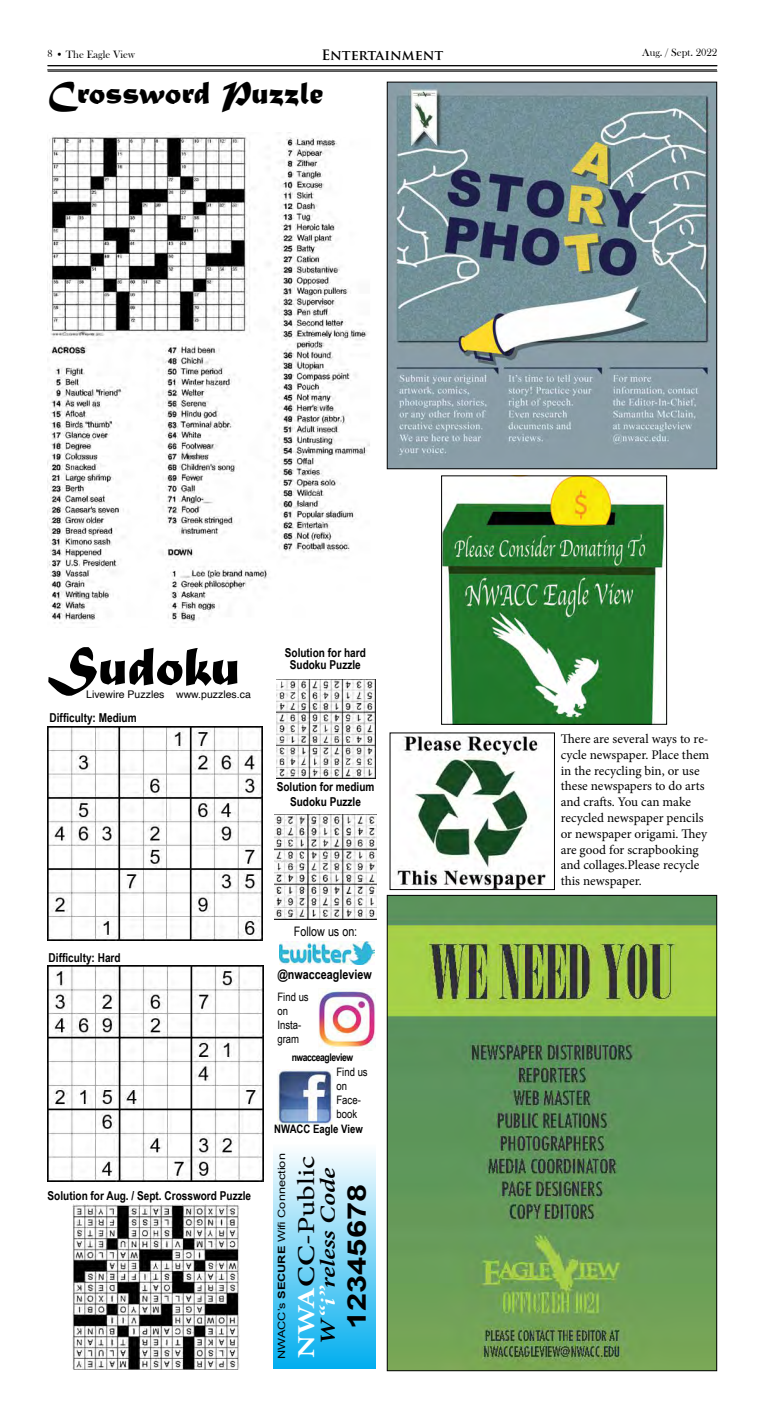
<style>
.page{position:relative;width:764px;height:1418px;background:#fff}
.page>*{position:absolute;margin:0;border:0;box-sizing:border-box;transform-origin:0 0}
.t1{font:56.7px "Matura MT Script Capitals";color:#000}
.t2{font:33.25px "Matura MT Script Capitals";color:#000}
.t3{font:700 25.72px "Arial";color:#000;scale:1.27 1}
.t4{font:24.32px "Minion Pro";color:#000;scale:1.27 1}
.t5{font:italic 600 21.44px "Minion Pro";letter-spacing:-.005em;color:#000;scale:1.27 1}
.t6{font:700 14px "Trajan Pro";color:#000}
.t7{font:13.12px/15.8px "Minion Pro";color:#000}
.t8{font:700 13.12px "Arial Narrow";color:#000}
.t9{font:13.12px "Arial Narrow";color:#000}
.t10{font:700 12.25px/14.7px "Arial Narrow";color:#000;text-align:center}
.t11{font:11.64px/14px "Arial Narrow";color:#000}
.t12{font:700 11.64px "Arial Narrow";color:#000}
.t13{font:10.94px "Bask Old Face";color:#000}
.t14{font:10.5px "Helvetica";color:#000}
.t15{font:700 10.5px "Arial Narrow";letter-spacing:-.04em;color:#000}
.t16{font:9.97px "Arial";color:#000;scale:1.27 1}
.s1{font-size:10.5px}
.s2{font-weight:700}
.s3{font-weight:700;color:#fff}
.s4{font-weight:600}
.s5{color:#fff}
</style>
<div class="page">
<hr style="left:47px;top:70px;width:670px;height:1px;background:#000">
<hr style="left:48px;top:65px;width:669px;height:1px;background:#000">
<hr style="left:48px;top:71px;width:669px;height:1px;background:#000">
<div style="left:274px;top:1144px;width:102px;height:224px;background:linear-gradient(to bottom,#fcfefe,#03afef)"></div>
<img style="left:73px;top:1204px;width:166px;height:165px">
<img style="left:274px;top:814px;width:103px;height:105px">
<img style="left:276px;top:679px;width:99px;height:99px">
<img style="left:318px;top:990px;width:57px;height:59px">
<img style="left:277px;top:1069px;width:55px;height:55px">
<img style="left:280px;top:941px;width:94px;height:23px">
<img style="left:47px;top:135px;width:323px;height:489px">
<img style="left:47px;top:965px;width:216px;height:216px">
<img style="left:48px;top:726px;width:214px;height:214px">
<img style="left:389px;top:897px;width:325px;height:471px">
<div style="left:387px;top:895px;width:329px;height:475px;border:1px solid #000"></div>
<img style="left:389px;top:84px;width:325px;height:383px">
<div style="left:387px;top:82px;width:329px;height:387px;border:1px solid #000"></div>
<img style="left:443px;top:478px;width:221px;height:244px">
<img style="left:397px;top:736px;width:149px;height:151px">
<p class="t13" style="left:48px;top:48px;width:89px"><span class="s1">8</span> • The Eagle View</p>
<p class="t6" style="left:321px;top:46px;width:123px">Entertainment</p>
<p class="t13" style="left:642px;top:47px;width:77px">Aug. / Sept. 2022</p>
<h2 class="t2" style="left:47px;top:72px;width:277px">Crossword Puzzle</h2>
<h1 class="t1" style="left:47px;top:632px;width:194px">Sudoku</h1>
<p class="t14" style="left:86px;top:686px;width:166px">Livewire Puzzles www.puzzles.ca</p>
<p class="t10" style="left:50px;top:710px;width:89px">Difficulty: Medium</p>
<p class="t10" style="left:285px;top:646px;width:82px;line-height:12.1px">Solution for hard<br>Sudoku Puzzle</p>
<p class="t10" style="left:277px;top:779px;width:99px">Solution for medium<br>Sudoku Puzzle</p>
<p class="t10" style="left:49px;top:949px;width:73px">Difficulty: Hard</p>
<p class="t10" style="left:48px;top:1187px;width:205px">Solution for Aug. / Sept. Crossword Puzzle</p>
<p class="t9" style="left:294px;top:922px;width:65px">Follow us on:</p>
<p class="t8" style="left:277px;top:964px;width:96px">@nwacceagleview</p>
<p class="t11" style="left:277px;top:989px;width:33px">Find us on<br>Insta&shy;gram</p>
<p class="t15" style="left:292px;top:1049px;width:63px">nwacceagleview</p>
<p class="t11" style="left:336px;top:1064px;width:33px">Find us on<br>Face&shy;book</p>
<p class="t12" style="left:274px;top:1120px;width:90px">NWACC Eagle View</p>
<p class="t16" style="left:275px;top:1358px;width:163px;rotate:-90deg">NWACC’s <span class="s2">SECURE</span> Wifi Connection</p>
<h3 class="t4" style="left:290px;top:1357px;width:160px;rotate:-90deg"><span class="s3">NWA</span><span class="s4">CC-</span>Public</h3>
<h3 class="t5" style="left:313px;top:1344px;width:141px;rotate:-90deg">W<span class="s5">“i”</span>reless Code</h3>
<h3 class="t3" style="left:340px;top:1329px;width:116px;rotate:-90deg">12345678</h3>
<p class="t7" style="left:560px;top:731px;width:150px">There are several ways to re&shy;cycle newspaper. Place them in the recycling bin, or use these newspapers to do arts and crafts. You can make recycled newspaper pencils or newspaper origami. They are good for scrapbooking and collages.Please recycle this newspaper.</p>
</div>
